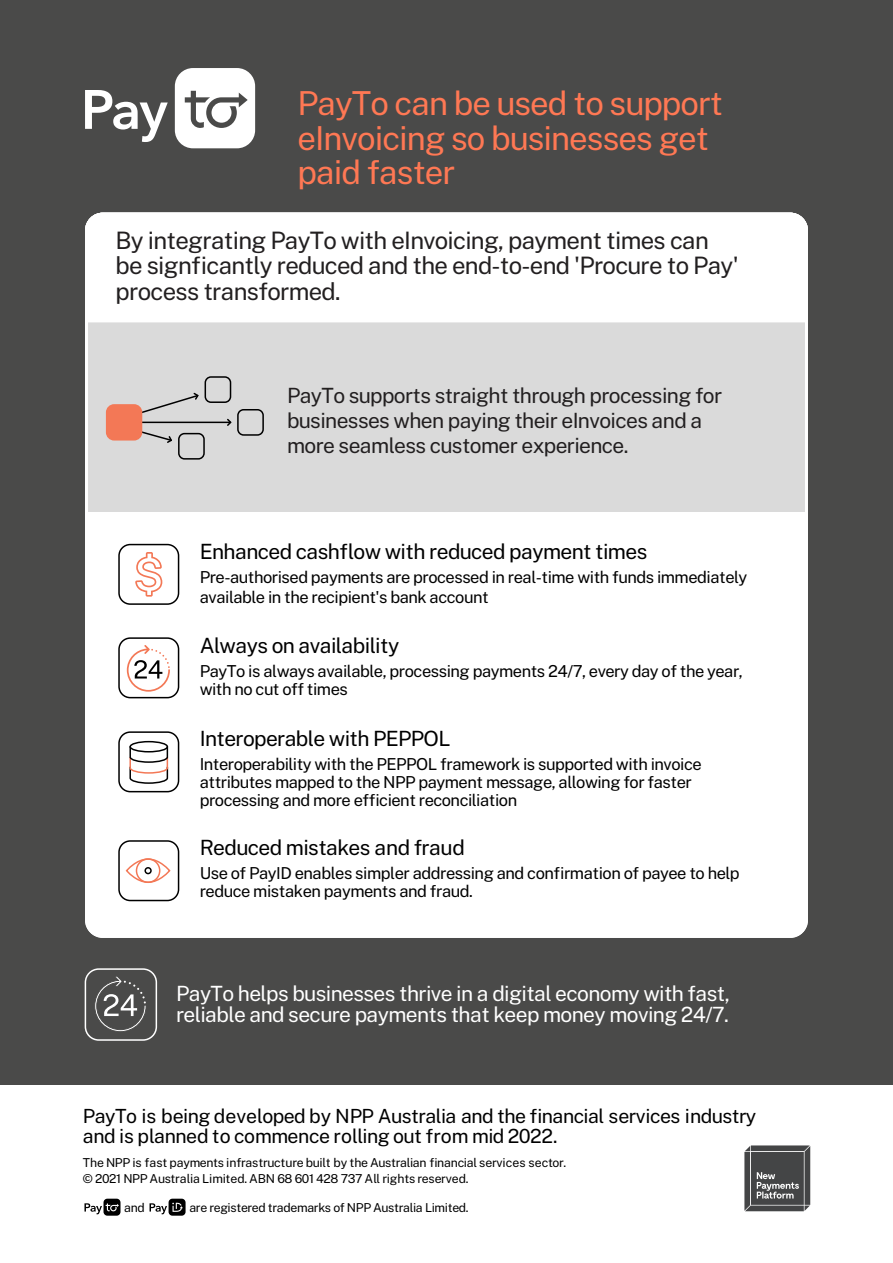
<style>
.page{position:relative;width:893px;height:1263px;background:#fff}
.page>*{position:absolute;margin:0;border:0;box-sizing:border-box;transform-origin:0 0}
.t1{font:33px/34.5px "Public Sans";letter-spacing:-.03em;color:#ff7854}
.t2{font:24px/25.5px "Public Sans";letter-spacing:-.03em;color:#221f20}
.t3{font:21px/25.2px "Public Sans";letter-spacing:-.03em;color:#221f20}
.t4{font:21px "Public Sans";letter-spacing:-.03em;color:#000}
.t5{font:21px/21px "Public Sans";letter-spacing:-.03em;color:#fff}
.t6{font:19.5px/19.5px "Public Sans";letter-spacing:-.03em;color:#000}
.t7{font:16.5px/18px "Public Sans";letter-spacing:-.03em;color:#000}
.t8{font:12.3px/15.3px "Public Sans";letter-spacing:-.03em;color:#000}
</style>
<div class="page">
<div style="left:0;top:0;width:893px;height:1084px;background:#4a4a49"></div>
<svg style="left:85px;top:213px;width:723px;height:725px;fill:#fff"></svg>
<svg style="left:85px;top:90px;width:83px;height:52px"></svg>
<svg style="left:175px;top:68px;width:80px;height:80px"></svg>
<svg style="left:84px;top:1199px;width:37px;height:17px"></svg>
<svg style="left:150px;top:1199px;width:36px;height:17px"></svg>
<svg style="left:744px;top:1145px;width:66px;height:66px"></svg>
<svg style="left:140px;top:430px;width:33px;height:14px"></svg>
<hr style="left:142px;top:422px;width:89px;height:1px;background:#000">
<svg style="left:226px;top:417px;width:7px;height:10px"></svg>
<svg style="left:140px;top:391px;width:60px;height:23px"></svg>
<div style="left:205px;top:376px;width:26px;height:27px;border:2px solid #000;border-radius:6px"></div>
<div style="left:237px;top:409px;width:27px;height:27px;border:2px solid #000;border-radius:6px"></div>
<div style="left:178px;top:433px;width:27px;height:27px;border:2px solid #000;border-radius:6px"></div>
<svg style="left:135px;top:552px;width:27px;height:45px"></svg>
<div style="left:118px;top:544px;width:61px;height:61px;border:2px solid #000;border-radius:11px"></div>
<svg style="left:127px;top:645px;width:43px;height:47px"></svg>
<div style="left:118px;top:731px;width:61px;height:61px;border:2px solid #000;border-radius:11px"></div>
<div style="left:118px;top:840px;width:61px;height:61px;border:2px solid #000;border-radius:11px"></div>
<div style="left:126px;top:858px;width:44px;height:25px;border:2px solid #f37856;border-radius:50%"></div>
<div style="left:136px;top:858px;width:24px;height:25px;border:2px solid #f37856;border-radius:50%"></div>
<div style="left:144px;top:867px;width:8px;height:7px;border:2px solid #000;border-radius:50%"></div>
<div style="left:118px;top:637px;width:61px;height:61px;border:2px solid #000;border-radius:11px"></div>
<div style="left:129px;top:741px;width:39px;height:11px;border:2px solid #000;border-radius:50%"></div>
<svg style="left:129px;top:745px;width:40px;height:40px"></svg>
<div style="left:106px;top:404px;width:36px;height:36px;background:#f37856;border-radius:8px"></div>
<svg style="left:94px;top:976px;width:52px;height:56px"></svg>
<div style="left:85px;top:968px;width:72px;height:73px;border:2px solid #fff;border-radius:13px"></div>
<h1 class="t1" style="left:298px;top:84px;width:427px">PayTo can be used to support eInvoicing so businesses get paid faster</h1>
<h2 class="t2" style="left:116px;top:226px;width:625px">By integrating PayTo with eInvoicing, payment times can be signficantly reduced and the end-to-end 'Procure to Pay' process transformed.</h2>
<p class="t3" style="left:287px;top:381px;width:437px">PayTo supports straight through processing for businesses when paying their eInvoices and a more seamless customer experience.</p>
<p class="t4" style="left:200px;top:536px;width:449px">Enhanced cashflow with reduced payment times</p>
<p class="t7" style="left:200px;top:566px;width:549px;line-height:19.8px">Pre-authorised payments are processed in real-time with funds immediately available in the recipient's bank account</p>
<p class="t4" style="left:200px;top:630px;width:201px">Always on availability</p>
<p class="t7" style="left:200px;top:660px;width:545px">PayTo is always available, processing payments 24/7, every day of the year, with no cut off times</p>
<p class="t4" style="left:200px;top:724px;width:252px">Interoperable with PEPPOL</p>
<p class="t7" style="left:200px;top:754px;width:503px">Interoperability with the PEPPOL framework is supported with invoice attributes mapped to the NPP payment message, allowing for faster processing and more efficient reconciliation</p>
<p class="t4" style="left:200px;top:832px;width:267px">Reduced mistakes and fraud</p>
<p class="t7" style="left:200px;top:863px;width:541px">Use of PayID enables simpler addressing and confirmation of payee to help reduce mistaken payments and fraud.</p>
<p class="t5" style="left:176px;top:982px;width:555px">PayTo helps businesses thrive in a digital economy with fast, reliable and secure payments that keep money moving 24/7.</p>
<p class="t6" style="left:83px;top:1105px;width:675px">PayTo is being developed by NPP Australia and the financial services industry and is planned to commence rolling out from mid 2022.</p>
<p class="t8" style="left:83px;top:1154px;width:485px">The NPP is fast payments infrastructure built by the Australian financial services sector. © 2021 NPP Australia Limited. ABN 68 601 428 737 All rights reserved.</p>
<p class="t8" style="left:124px;top:1198px;width:22px">and</p>
<p class="t8" style="left:189px;top:1198px;width:281px">are registered trademarks of NPP Australia Limited.</p>
</div>
